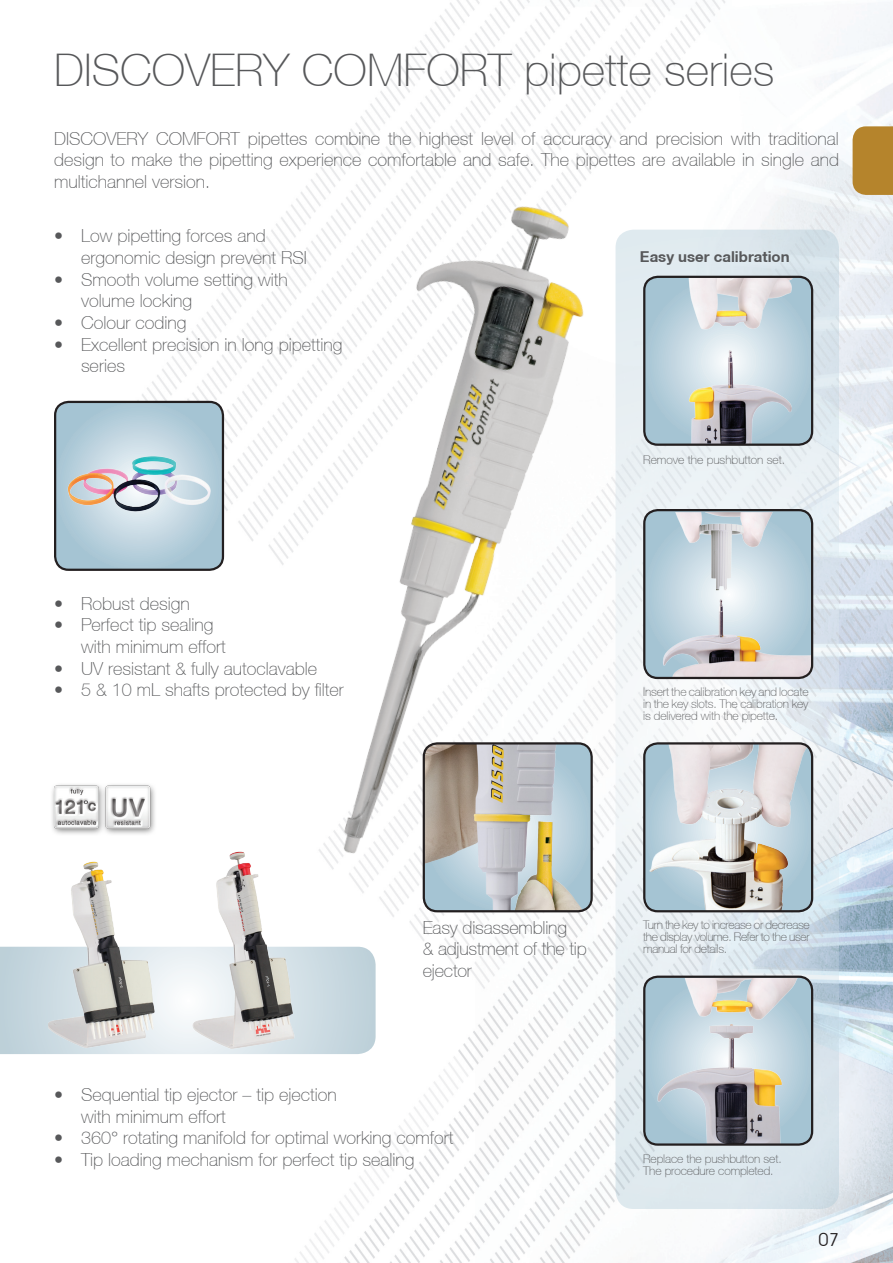
<style>
.page{position:relative;width:893px;height:1263px;background:#fff}
.page>*{position:absolute;margin:0;border:0;box-sizing:border-box;transform-origin:0 0}
.Styl_akapitowy_3{font:100 45px "Helvetica Neue CE";color:#57585a}
.Styl_akapitowy_3-2{font:100 18px/21.6px "Helvetica Neue CE";color:#57585a;text-align:justify}
.t1{font:18px "Avant Garde IT Cby BT";color:#231f20}
.Styl_akapitowy_3-3{font:700 15px "Helvetica Neue CE";color:#57585a}
.Styl_akapitowy_3-4{font:100 12px/12px "Helvetica Neue CE";letter-spacing:-.01em;color:#57585a;text-align:justify}
</style>
<div class="page">
<img style="left:54px;top:0;width:839px;height:1263px">
<img style="left:0;top:561px;width:161px;height:539px">
<svg style="left:0;top:947px;width:376px;height:107px"></svg>
<img style="left:222px;top:130px;width:453px;height:775px">
<svg style="left:55px;top:550px;width:168px;height:20px"></svg>
<img style="left:55px;top:402px;width:168px;height:148px">
<div style="left:54px;top:401px;width:170px;height:170px;border:2px solid #231f20;border-radius:14px"></div>
<svg style="left:615px;top:230px;width:224px;height:979px"></svg>
<img style="left:644px;top:743px;width:168px;height:168px">
<div style="left:643px;top:742px;width:170px;height:170px;border:2px solid #231f20;border-radius:14px"></div>
<img style="left:644px;top:978px;width:168px;height:166px">
<div style="left:643px;top:975px;width:170px;height:171px;border:2px solid #231f20;border-radius:14px"></div>
<img style="left:424px;top:743px;width:168px;height:168px">
<div style="left:423px;top:742px;width:170px;height:170px;border:2px solid #231f20;border-radius:14px"></div>
<img style="left:644px;top:277px;width:168px;height:168px">
<div style="left:643px;top:276px;width:170px;height:170px;border:2px solid #231f20;border-radius:14px"></div>
<img style="left:644px;top:512px;width:168px;height:166px">
<div style="left:643px;top:509px;width:170px;height:170px;border:2px solid #231f20;border-radius:14px"></div>
<img style="left:49px;top:845px;width:137px;height:208px">
<img style="left:180px;top:845px;width:130px;height:206px">
<img style="left:38px;top:775px;width:131px;height:72px">
<div style="left:853px;top:126px;width:40px;height:69px;background:#b5842c"></div>
<p class="Styl_akapitowy_3" style="left:54px;top:44px;width:722px">DISCOVERY COMFORT pipette series</p>
<p class="Styl_akapitowy_3-2" style="left:54px;top:128px;width:786px">DISCOVERY COMFORT pipettes combine the highest level of accuracy and precision with traditional design to make the pipetting experience comfortable and safe. The pipettes are available in single and multichannel version.</p>
<p class="Styl_akapitowy_3-2" style="left:54px;top:226px;width:213px">• Low pipetting forces and</p>
<p class="Styl_akapitowy_3-2" style="left:81px;top:247px;width:227px">ergonomic design prevent RSI</p>
<p class="Styl_akapitowy_3-2" style="left:54px;top:269px;width:235px">• Smooth volume setting with</p>
<p class="Styl_akapitowy_3-2" style="left:81px;top:290px;width:113px">volume locking</p>
<p class="Styl_akapitowy_3-2" style="left:54px;top:312px;width:134px">• Colour coding</p>
<p class="Styl_akapitowy_3-2" style="left:54px;top:334px;width:290px">• Excellent precision in long pipetting</p>
<p class="Styl_akapitowy_3-2" style="left:81px;top:355px;width:46px">series</p>
<p class="Styl_akapitowy_3-2" style="left:54px;top:593px;width:137px">• Robust design</p>
<p class="Styl_akapitowy_3-2" style="left:54px;top:614px;width:161px">• Perfect tip sealing</p>
<p class="Styl_akapitowy_3-2" style="left:81px;top:636px;width:146px">with minimum effort</p>
<p class="Styl_akapitowy_3-2" style="left:54px;top:658px;width:265px">• UV resistant &amp; fully autoclavable</p>
<p class="Styl_akapitowy_3-2" style="left:54px;top:679px;width:291px">• 5 &amp; 10 mL shafts protected by filter</p>
<p class="Styl_akapitowy_3-3" style="left:640px;top:247px;width:151px">Easy user calibration</p>
<p class="Styl_akapitowy_3-4" style="left:643px;top:453px;width:144px">Remove the pushbutton set.</p>
<p class="Styl_akapitowy_3-4" style="left:643px;top:686px;width:167px">Insert the calibration key and locate in the key slots. The calibration key is delivered with the pipette.</p>
<p class="Styl_akapitowy_3-2" style="left:423px;top:917px;width:146px">Easy disassembling</p>
<p class="Styl_akapitowy_3-2" style="left:423px;top:938px;width:166px">&amp; adjustment of the tip</p>
<p class="Styl_akapitowy_3-2" style="left:423px;top:960px;width:51px">ejector</p>
<p class="Styl_akapitowy_3-2" style="left:54px;top:1084px;width:284px">• Sequential tip ejector – tip ejection</p>
<p class="Styl_akapitowy_3-2" style="left:81px;top:1106px;width:146px">with minimum effort</p>
<p class="Styl_akapitowy_3-2" style="left:54px;top:1127px;width:401px">• 360° rotating manifold for optimal working comfort</p>
<p class="Styl_akapitowy_3-2" style="left:54px;top:1149px;width:362px">• Tip loading mechanism for perfect tip sealing</p>
<p class="Styl_akapitowy_3-4" style="left:643px;top:919px;width:168px">Turn the key to increase or decrease the display volume. Refer to the user manual for details.</p>
<p class="Styl_akapitowy_3-4" style="left:643px;top:1153px;width:140px">Replace the pushbutton set.</p>
<p class="Styl_akapitowy_3-4" style="left:643px;top:1165px;width:132px">The procedure completed.</p>
<p class="t1" style="left:819px;top:1229px;width:22px">07</p>
</div>
